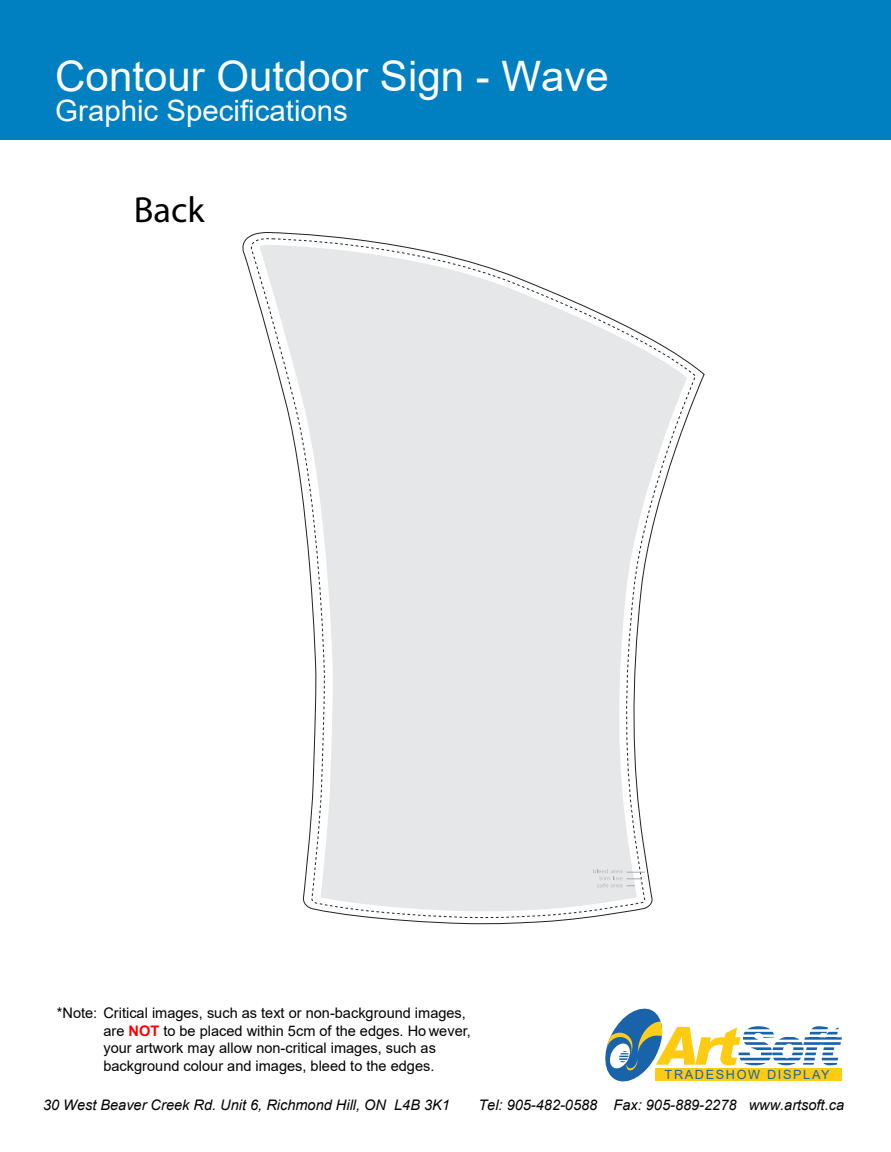
<style>
.page{position:relative;width:891px;height:1152px;background:#fff}
.page>*{position:absolute;margin:0;border:0;box-sizing:border-box;transform-origin:0 0}
.t1{font:41.98px "Arial";color:#fff}
.t2{font:36.4px "Myriad Pro";color:#000}
.t3{font:29.38px "Arial";color:#fff}
.t4{font:14.54px/17.5px "Arial";color:#000}
.t5{font:italic 14.54px "Arial";color:#000}
.t6{font:12.68px "Arial";letter-spacing:.13em;color:#1963aa}
.s1{font-weight:700;color:#f00}
</style>
<div class="page">
<div style="left:0;top:0;width:890px;height:140px;background:#007fc1"></div>
<svg style="left:605px;top:1008px;width:236px;height:74px"></svg>
<svg style="left:242px;top:232px;width:463px;height:693px"></svg>
<svg style="left:593px;top:869px;width:51px;height:18px"></svg>
<h1 class="t1" style="left:55px;top:48px;width:555px">Contour Outdoor Sign - Wave</h1>
<h3 class="t3" style="left:55px;top:90px;width:294px">Graphic Specifications</h3>
<h2 class="t2" style="left:134px;top:187px;width:72px">Back</h2>
<p class="t4" style="left:103px;top:1004px;width:369px;text-indent:-47px">*Note: Critical images, such as text or non-background images, are <span class="s1">NOT</span> to be placed within 5cm of the edges. Ho wever, your artwork may allow non-critical images, such as background colour and images, bleed to the edges.</p>
<p class="t6" style="left:664px;top:1066px;width:166px">TRADESHOW DISPLAY</p>
<p class="t5" style="left:43px;top:1096px;width:408px">30 West Beaver Creek Rd. Unit 6, Richmond Hill, ON L4B 3K1</p>
<p class="t5" style="left:478px;top:1096px;width:367px">Tel: 905-482-0588 Fax: 905-889-2278 www.artsoft.ca</p>
</div>
